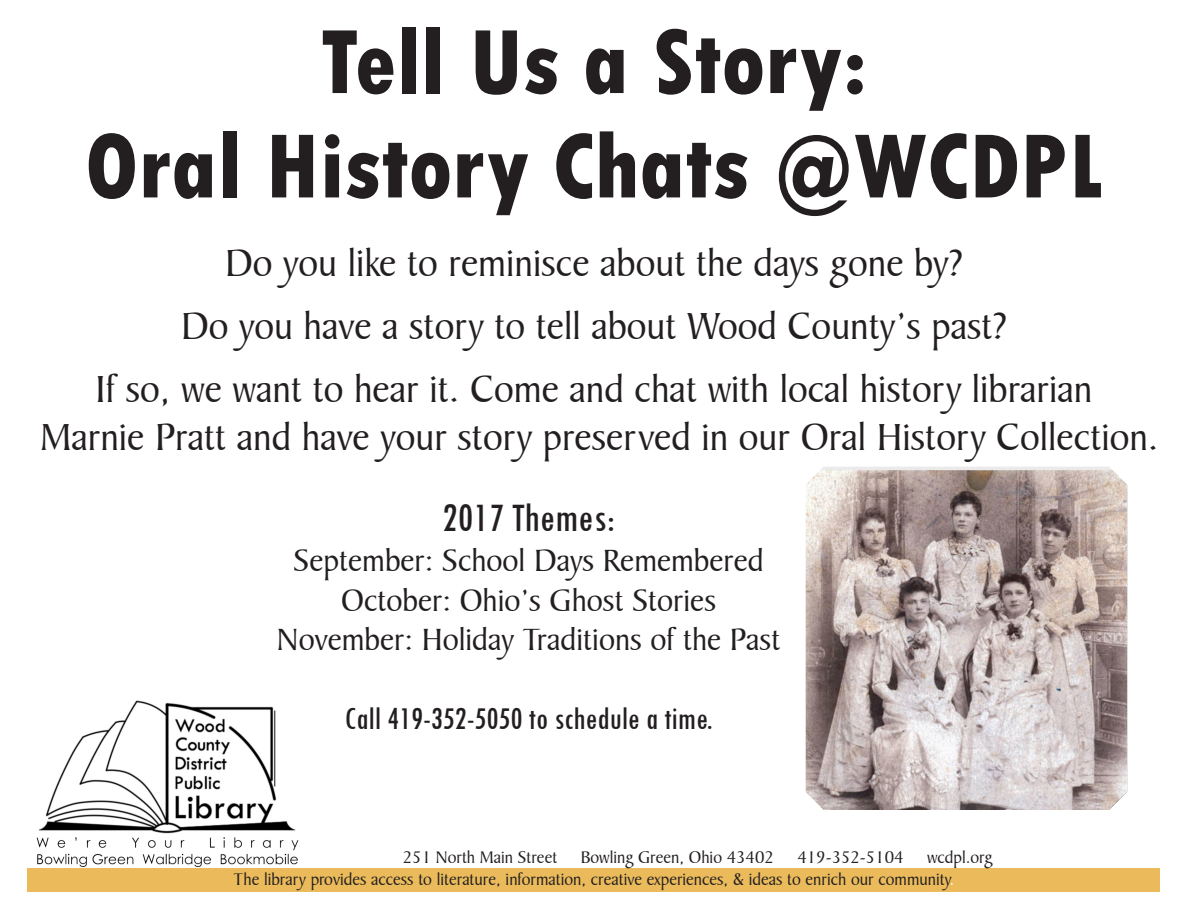
<style>
.page{position:relative;width:1188px;height:918px;background:#fff}
.page>*{position:absolute;margin:0;border:0;box-sizing:border-box;transform-origin:0 0}
.t1{font:800 condensed 96px "Tw Cen";color:#231f20}
.t2{font:condensed 42px "Tw Cen";color:#231f20}
.t3{font:40.5px "Baker Signet BT";color:#231f20}
.t4{font:33px "Baker Signet BT";color:#231f20}
.t5{font:condensed 33px "Tw Cen";color:#231f20}
.t6{font:18px "Baker Signet BT";color:#231f20}
.s1{color:#fff}
</style>
<div class="page">
<div style="left:28px;top:868px;width:1132px;height:24px;background:#ebbb5b"></div>
<img style="left:37px;top:700px;width:262px;height:166px">
<img style="left:806px;top:467px;width:321px;height:343px">
<p class="t1" style="left:321px;top:5px;width:549px">Tell Us a Story:</p>
<p class="t1" style="left:85px;top:110px;width:1020px">Oral History Chats @WCDPL</p>
<p class="t3" style="left:225px;top:239px;width:739px">Do you like to reminisce about the days gone by?</p>
<p class="t3" style="left:181px;top:302px;width:827px">Do you have a story to tell about Wood County’s past?</p>
<p class="t3" style="left:95px;top:365px;width:999px">If so, we want to hear it. Come and chat with local history librarian</p>
<p class="t3" style="left:40px;top:413px;width:1120px">Marnie Pratt and have your story preserved in our Oral History Collection.</p>
<p class="t2" style="left:443px;top:493px;width:174px">2017 Themes:</p>
<p class="t4" style="left:294px;top:541px;width:472px">September: School Days Remembered</p>
<p class="t4" style="left:341px;top:580px;width:376px">October: Ohio’s Ghost Stories</p>
<p class="t4" style="left:277px;top:620px;width:505px">November: Holiday Traditions of the Past</p>
<p class="t5" style="left:345px;top:699px;width:370px">Call 419-352-5050 to schedule a time.</p>
<p class="t6" style="left:403px;top:846px;width:156px">251 North Main Street</p>
<p class="t6" style="left:581px;top:846px;width:195px">Bowling Green, Ohio 43402</p>
<p class="t6" style="left:797px;top:846px;width:108px">419-352-5104</p>
<p class="t6" style="left:927px;top:846px;width:67px">wcdpl.org</p>
<p class="t6" style="left:234px;top:868px;width:722px">The library provides access to literature, information, creative experiences, &amp; ideas to enrich our community<span class="s1">.</span></p>
</div>
